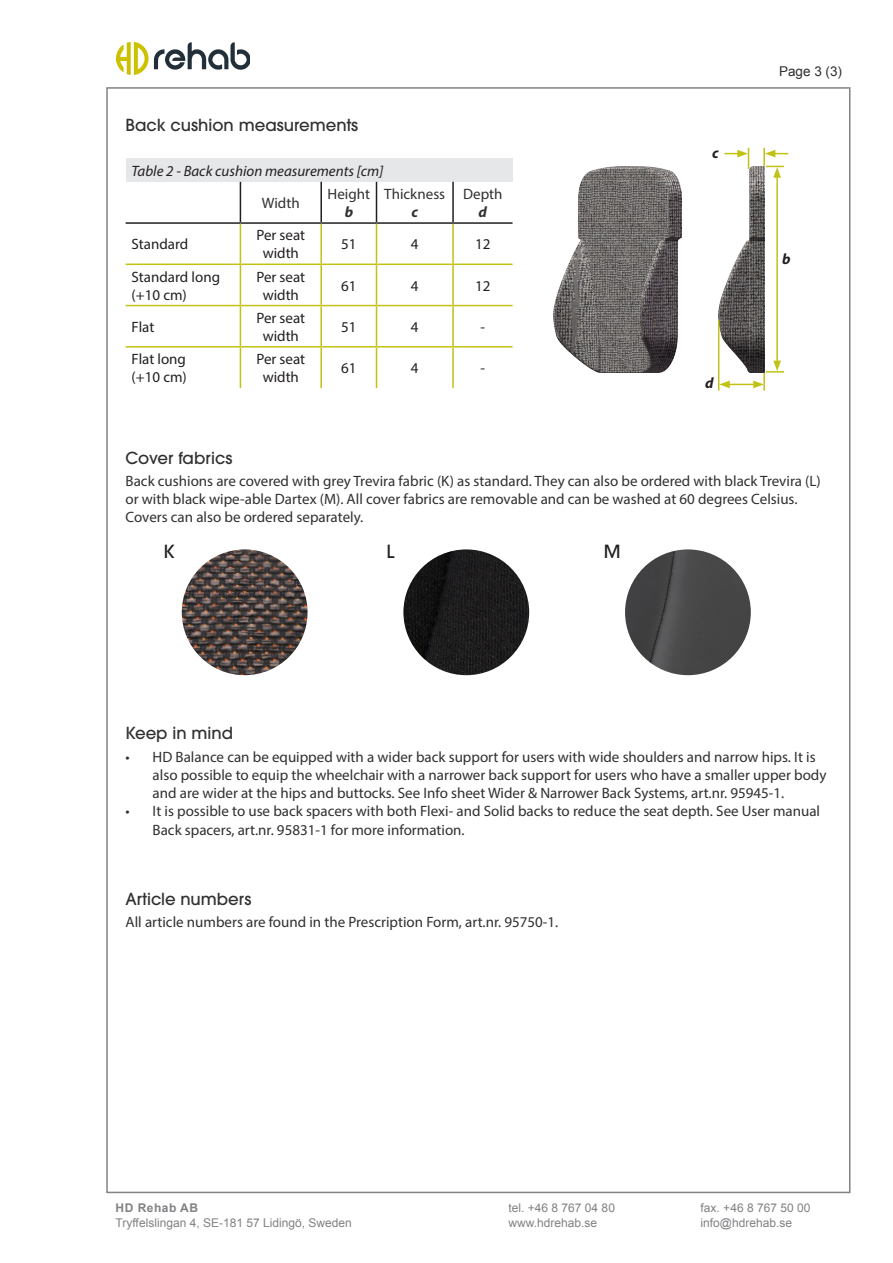
<style>
.page{position:relative;width:893px;height:1263px;background:#fff}
.page>*{position:absolute;margin:0;border:0;box-sizing:border-box;transform-origin:0 0}
.t1{font:500 18px "ITC Avant Garde Pro";color:#231f20}
.Rubrik{font:500 16.5px "ITC Avant Garde Pro";color:#312f30}
.t2{font:15px/18px "Myriad Pro";color:#312f30}
.t3{font:15px/18px "Myriad Pro";color:#231f20;text-align:center}
.t4{font:italic 15px "Myriad Pro";color:#231f20}
.t5{font:italic 700 15px "Myriad Pro";color:#312f30}
.t6{font:italic 700 15px "Myriad Pro";color:#231f20}
.t7{font:13.5px "Arial";color:#312f30}
.t8{font:12px "Arial";color:#808285}
.t9{font:700 12px "Arial";letter-spacing:.04em;color:#808285}
</style>
<div class="page">
<img style="left:117px;top:43px;width:133px;height:31px">
<div style="left:126px;top:159px;width:387px;height:23px;background:#e6e7e9"></div>
<hr style="left:126px;top:222px;width:114px;height:2px;background:#231f20">
<hr style="left:240px;top:222px;width:81px;height:2px;background:#231f20">
<hr style="left:376px;top:222px;width:77px;height:2px;background:#231f20">
<hr style="left:453px;top:222px;width:60px;height:2px;background:#231f20">
<hr style="left:240px;top:224px;width:1px;height:40px;background:#c1c116">
<hr style="left:376px;top:224px;width:1px;height:40px;background:#c1c116">
<hr style="left:452px;top:224px;width:2px;height:40px;background:#c1c116">
<hr style="left:126px;top:264px;width:114px;height:1px;background:#c1c116">
<hr style="left:240px;top:264px;width:81px;height:1px;background:#c1c116">
<hr style="left:240px;top:265px;width:1px;height:40px;background:#c1c116">
<hr style="left:321px;top:264px;width:55px;height:1px;background:#c1c116">
<hr style="left:376px;top:264px;width:77px;height:1px;background:#c1c116">
<hr style="left:376px;top:265px;width:1px;height:40px;background:#c1c116">
<hr style="left:453px;top:264px;width:60px;height:1px;background:#c1c116">
<hr style="left:452px;top:265px;width:2px;height:40px;background:#c1c116">
<hr style="left:126px;top:305px;width:114px;height:1px;background:#c1c116">
<hr style="left:240px;top:305px;width:81px;height:1px;background:#c1c116">
<hr style="left:240px;top:306px;width:1px;height:40px;background:#c1c116">
<hr style="left:321px;top:305px;width:55px;height:1px;background:#c1c116">
<hr style="left:376px;top:305px;width:77px;height:1px;background:#c1c116">
<hr style="left:376px;top:306px;width:1px;height:40px;background:#c1c116">
<hr style="left:453px;top:305px;width:60px;height:1px;background:#c1c116">
<hr style="left:452px;top:306px;width:2px;height:40px;background:#c1c116">
<hr style="left:126px;top:346px;width:114px;height:2px;background:#c1c116">
<hr style="left:240px;top:346px;width:81px;height:2px;background:#c1c116">
<hr style="left:240px;top:348px;width:1px;height:40px;background:#c1c116">
<hr style="left:321px;top:346px;width:55px;height:2px;background:#c1c116">
<hr style="left:376px;top:346px;width:77px;height:2px;background:#c1c116">
<hr style="left:376px;top:348px;width:1px;height:40px;background:#c1c116">
<hr style="left:453px;top:346px;width:60px;height:2px;background:#c1c116">
<hr style="left:452px;top:348px;width:2px;height:40px;background:#c1c116">
<hr style="left:320px;top:182px;width:2px;height:40px;background:#231f20">
<hr style="left:321px;top:222px;width:55px;height:2px;background:#231f20">
<hr style="left:320px;top:224px;width:2px;height:40px;background:#c1c116">
<hr style="left:320px;top:265px;width:2px;height:40px;background:#c1c116">
<hr style="left:320px;top:306px;width:2px;height:40px;background:#c1c116">
<hr style="left:320px;top:348px;width:2px;height:40px;background:#c1c116">
<hr style="left:240px;top:182px;width:1px;height:40px;background:#231f20">
<hr style="left:376px;top:182px;width:1px;height:40px;background:#231f20">
<hr style="left:452px;top:182px;width:2px;height:40px;background:#231f20">
<img style="left:182px;top:549px;width:126px;height:126px;border-radius:63px">
<img style="left:403px;top:549px;width:126px;height:126px;border-radius:63px">
<img style="left:625px;top:549px;width:126px;height:126px;border-radius:63px">
<img style="left:554px;top:166px;width:128px;height:206px">
<img style="left:718px;top:166px;width:46px;height:195px">
<hr style="left:718px;top:320px;width:1px;height:71px;background:#c1c116">
<svg style="left:724px;top:148px;width:25px;height:21px"></svg>
<hr style="left:776px;top:175px;width:2px;height:188px;background:#c1c116">
<svg style="left:719px;top:361px;width:65px;height:30px"></svg>
<svg style="left:763px;top:148px;width:25px;height:30px"></svg>
<p class="Rubrik" style="left:126px;top:115px;width:234px">Back cushion measurements</p>
<p class="t4" style="left:132px;top:161px;width:253px">Table 2 - Back cushion measurements [cm]</p>
<p class="t2" style="left:262px;top:194px;width:39px">Width</p>
<p class="t2" style="left:328px;top:185px;width:44px">Height</p>
<p class="t5" style="left:345px;top:202px;width:10px">b</p>
<p class="t2" style="left:384px;top:185px;width:62px">Thickness</p>
<p class="t5" style="left:411px;top:202px;width:8px">c</p>
<p class="t2" style="left:463px;top:185px;width:41px">Depth</p>
<p class="t5" style="left:479px;top:202px;width:10px">d</p>
<p class="t3" style="left:132px;top:235px;width:58px">Standard</p>
<p class="t3" style="left:256px;top:226px;width:50px">Per seat width</p>
<p class="t3" style="left:341px;top:235px;width:17px">51</p>
<p class="t3" style="left:411px;top:235px;width:9px">4</p>
<p class="t3" style="left:475px;top:235px;width:17px">12</p>
<p class="t3" style="left:132px;top:267px;width:90px;text-align:left">Standard long (+10 cm)</p>
<p class="t3" style="left:256px;top:267px;width:50px">Per seat width</p>
<p class="t3" style="left:341px;top:276px;width:17px">61</p>
<p class="t3" style="left:411px;top:276px;width:9px">4</p>
<p class="t3" style="left:475px;top:276px;width:17px">12</p>
<p class="t3" style="left:132px;top:318px;width:24px">Flat</p>
<p class="t3" style="left:256px;top:309px;width:50px">Per seat width</p>
<p class="t3" style="left:341px;top:318px;width:17px">51</p>
<p class="t3" style="left:411px;top:318px;width:9px">4</p>
<p class="t3" style="left:480px;top:318px;width:6px">-</p>
<p class="t3" style="left:132px;top:350px;width:56px">Flat long</p>
<p class="t3" style="left:132px;top:368px;width:57px">(+10 cm)</p>
<p class="t3" style="left:256px;top:350px;width:50px">Per seat width</p>
<p class="t3" style="left:341px;top:359px;width:17px">61</p>
<p class="t3" style="left:411px;top:359px;width:9px">4</p>
<p class="t3" style="left:480px;top:359px;width:6px">-</p>
<p class="t6" style="left:712px;top:143px;width:8px">c</p>
<p class="t6" style="left:705px;top:373px;width:10px">d</p>
<p class="t7" style="left:779px;top:63px;width:65px">Page 3 (3)</p>
<p class="t6" style="left:782px;top:249px;width:10px">b</p>
<p class="Rubrik" style="left:126px;top:448px;width:108px">Cover fabrics</p>
<p class="t2" style="left:126px;top:472px;width:697px">Back cushions are covered with grey Trevira fabric (K) as standard. They can also be ordered with black Trevira (L)</p>
<p class="t2" style="left:126px;top:490px;width:673px">or with black wipe-able Dartex (M). All cover fabrics are removable and can be washed at 60 degrees Celsius.<br>Covers can also be ordered separately.</p>
<p class="t1" style="left:163px;top:540px;width:13px">K</p>
<p class="t1" style="left:387px;top:540px;width:9px">L</p>
<p class="t1" style="left:604px;top:540px;width:18px">M</p>
<p class="Rubrik" style="left:126px;top:723px;width:109px">Keep in mind</p>
<p class="t2" style="left:153px;top:747px;width:675px;text-indent:-27px">• HD Balance can be equipped with a wider back support for users with wide shoulders and narrow hips. It is also possible to equip the wheelchair with a narrower back support for users who have a smaller upper body and are wider at the hips and buttocks. See Info sheet Wider &amp; Narrower Back Systems, art.nr. 95945-1.</p>
<p class="t2" style="left:153px;top:800px;width:669px;line-height:19.8px;text-indent:-27px">• It is possible to use back spacers with both Flexi- and Solid backs to reduce the seat depth. See User manual<br>Back spacers, art.nr. 95831-1 for more information.</p>
<p class="Rubrik" style="left:126px;top:888px;width:127px">Article numbers</p>
<p class="t2" style="left:126px;top:913px;width:434px">All article numbers are found in the Prescription Form, art.nr. 95750-1.</p>
<p class="t9" style="left:116px;top:1200px;width:84px">HD Rehab AB</p>
<p class="t8" style="left:116px;top:1215px;width:238px">Tryffelslingan 4, SE-181 57 Lidingö, Sweden</p>
<p class="t8" style="left:509px;top:1200px;width:108px">tel. +46 8 767 04 80</p>
<p class="t8" style="left:701px;top:1200px;width:111px">fax. +46 8 767 50 00</p>
<p class="t8" style="left:509px;top:1215px;width:90px">www.hdrehab.se</p>
<p class="t8" style="left:701px;top:1215px;width:93px">info@hdrehab.se</p>
</div>
